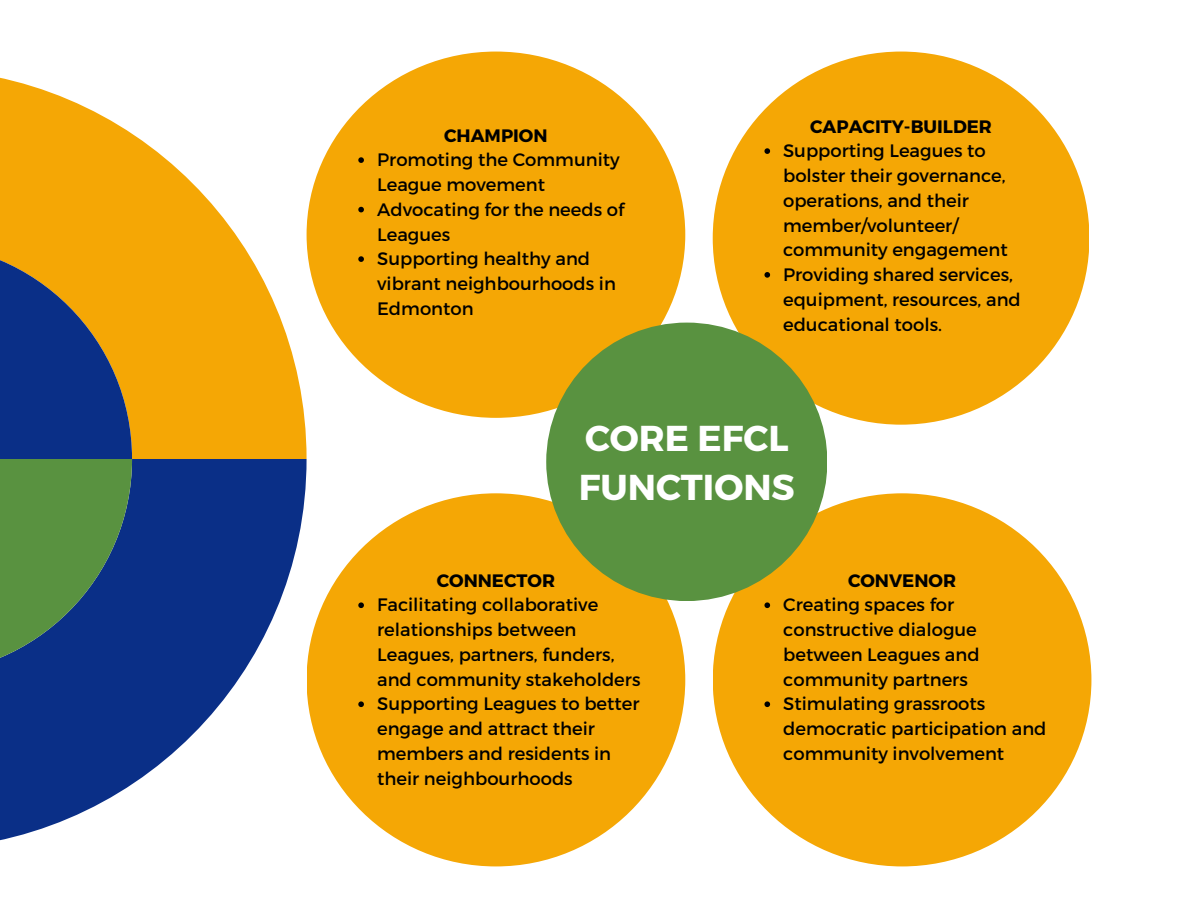
<style>
.page{position:relative;width:1188px;height:918px;background:#fff}
.page>*{position:absolute;margin:0;border:0;box-sizing:border-box;transform-origin:0 0}
.t1{font:700 36px/49.5px "Montserrat";color:#fff}
.t2{font:18px/24.8px "Montserrat";color:#000}
.t3{font:700 18px "Montserrat";color:#000}
</style>
<div class="page">
<svg style="left:0;top:77px;width:307px;height:166px"></svg>
<svg style="left:0;top:243px;width:307px;height:598px"></svg>
<svg style="left:0;top:459px;width:132px;height:216px;background:#3e7157"></svg>
<div style="left:307px;top:52px;width:378px;height:366px;background:#f5a705;border-radius:50%"></div>
<svg style="left:358px;top:157px;width:6px;height:6px"></svg>
<svg style="left:358px;top:207px;width:6px;height:5px"></svg>
<svg style="left:358px;top:256px;width:6px;height:6px"></svg>
<div style="left:713px;top:52px;width:376px;height:373px;background:#f5a705;border-radius:50%"></div>
<svg style="left:764px;top:148px;width:6px;height:6px"></svg>
<svg style="left:764px;top:272px;width:6px;height:6px"></svg>
<div style="left:307px;top:493px;width:378px;height:373px;background:#f5a705;border-radius:50%"></div>
<svg style="left:358px;top:602px;width:6px;height:6px"></svg>
<svg style="left:358px;top:701px;width:6px;height:6px"></svg>
<div style="left:713px;top:493px;width:378px;height:373px;background:#f5a705;border-radius:50%"></div>
<svg style="left:764px;top:602px;width:6px;height:6px"></svg>
<svg style="left:764px;top:701px;width:6px;height:6px"></svg>
<div style="left:546px;top:323px;width:281px;height:278px;background:#599240;border-radius:50%"></div>
<p class="t3" style="left:444px;top:123px;width:105px">CHAMPION</p>
<h2 class="t2" style="left:377px;top:147px;width:244px">Promoting the Community<br>League movement</h2>
<p class="t2" style="left:377px;top:196px;width:249px">Advocating for the needs of<br>Leagues</p>
<p class="t2" style="left:377px;top:246px;width:240px">Supporting healthy and vibrant neighbourhoods in<br>Edmonton</p>
<p class="t3" style="left:810px;top:114px;width:183px">CAPACITY-BUILDER</p>
<h2 class="t2" style="left:783px;top:138px;width:226px">Supporting Leagues to bolster their governance, operations, and their member/volunteer/ community engagement</h2>
<p class="t2" style="left:783px;top:261px;width:239px">Providing shared services, equipment, resources, and educational tools.</p>
<p class="t1" style="left:579px;top:411px;width:218px">CORE EFCL<br>FUNCTIONS</p>
<p class="t3" style="left:437px;top:569px;width:120px">CONNECTOR</p>
<h1 class="t2" style="left:377px;top:592px;width:265px">Facilitating collaborative relationships between<br>Leagues, partners, funders, and community stakeholders</h1>
<h2 class="t2" style="left:377px;top:691px;width:264px">Supporting Leagues to better engage and attract their members and residents in their neighbourhoods</h2>
<p class="t3" style="left:848px;top:569px;width:110px">CONVENOR</p>
<p class="t2" style="left:783px;top:592px;width:198px">Creating spaces for constructive dialogue between Leagues and community partners</p>
<h2 class="t2" style="left:783px;top:691px;width:265px">Stimulating grassroots democratic participation and community involvement</h2>
</div>
